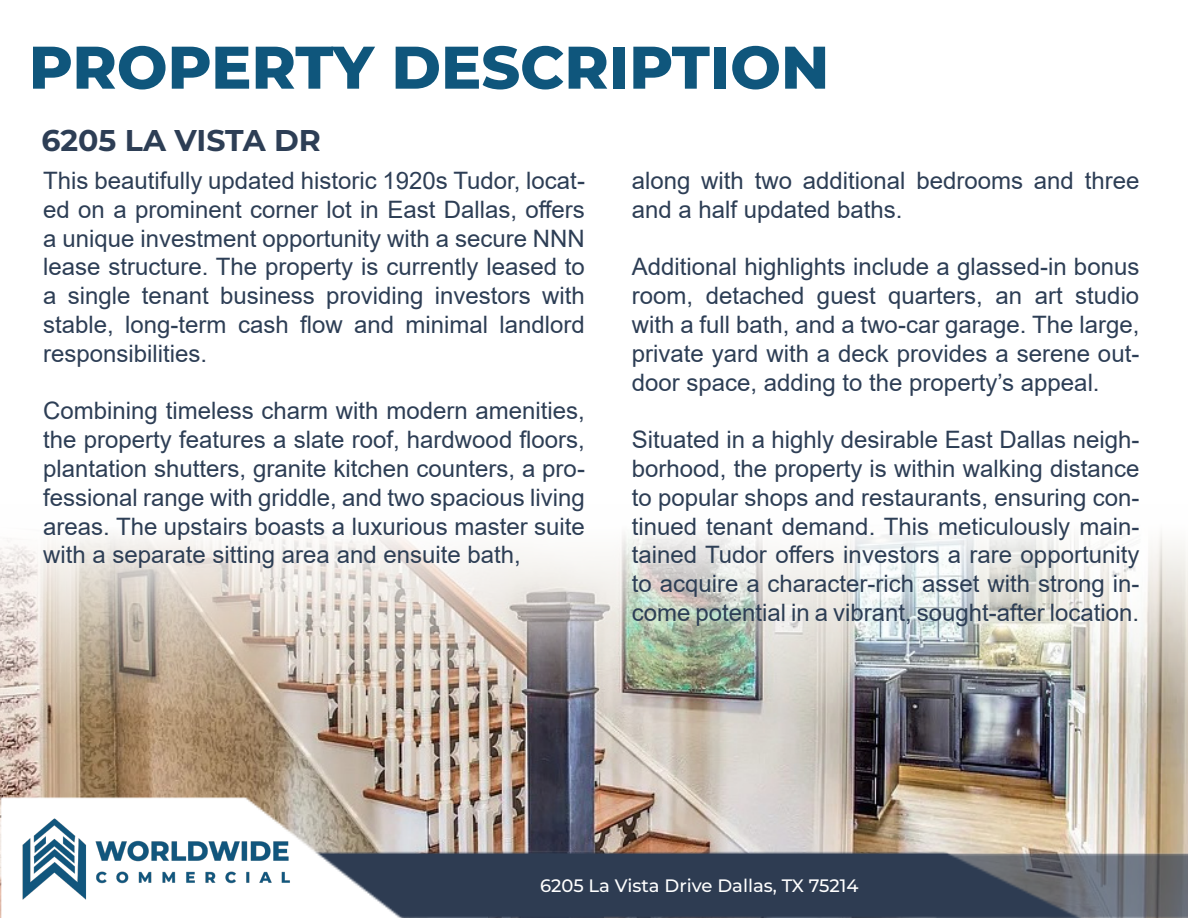
<style>
.page{position:relative;width:1188px;height:918px;background:#fff}
.page>*{position:absolute;margin:0;border:0;box-sizing:border-box;transform-origin:0 0}
.t1{font:800 60px "Montserrat";color:#0f567c}
.t2{font:700 30px "Montserrat";color:#2d3e55}
.t3{font:24px/28.8px "Arial";color:#2d3e55;text-align:justify}
.t4{font:500 18px "Montserrat";color:#fff}
</style>
<div class="page">
<img style="left:1px;top:530px;width:1187px;height:204px">
<img style="left:0;top:734px;width:1188px;height:184px">
<img style="left:7px;top:818px;width:302px;height:94px">
<p class="t1" style="left:29px;top:23px;width:802px">PROPERTY DESCRIPTION</p>
<p class="t2" style="left:41px;top:119px;width:281px">6205 LA VISTA DR</p>
<p class="t3" style="left:43px;top:166px;width:543px">This beautifully updated historic 1920s Tudor, locat&shy;ed on a prominent corner lot in East Dallas, offers a unique investment opportunity with a secure NNN lease structure. The property is currently leased to a single tenant business providing investors with stable, long-term cash flow and minimal landlord responsibilities.</p>
<p class="t3" style="left:43px;top:396px;width:543px">Combining timeless charm with modern amenities, the property features a slate roof, hardwood floors, plantation shutters, granite kitchen counters, a pro&shy;fessional range with griddle, and two spacious living areas. The upstairs boasts a luxurious master suite with a separate sitting area and ensuite bath,</p>
<p class="t3" style="left:632px;top:166px;width:509px">along with two additional bedrooms and three and a half updated baths.</p>
<p class="t3" style="left:632px;top:252px;width:509px">Additional highlights include a glassed-in bonus room, detached guest quarters, an art studio with a full bath, and a two-car garage. The large, private yard with a deck provides a serene out&shy;door space, adding to the property’s appeal.</p>
<p class="t3" style="left:632px;top:425px;width:509px">Situated in a highly desirable East Dallas neigh&shy;borhood, the property is within walking distance to popular shops and restaurants, ensuring con&shy;tinued tenant demand. This meticulously main&shy;tained Tudor offers investors a rare opportunity to acquire a character-rich asset with strong in&shy;come potential in a vibrant, sought-after location.</p>
<p class="t4" style="left:540px;top:873px;width:320px">6205 La Vista Drive Dallas, TX 75214</p>
</div>
